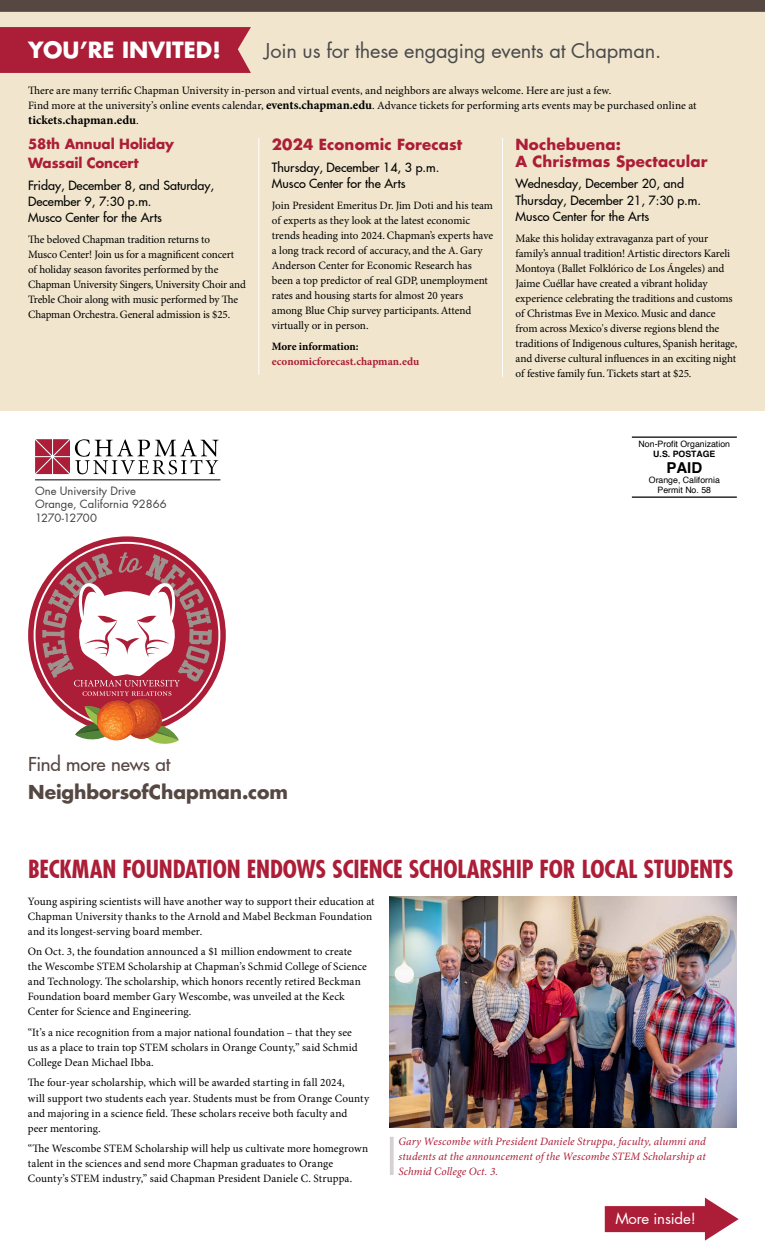
<style>
.page{position:relative;width:765px;height:1260px;background:#fff}
.page>*{position:absolute;margin:0;border:0;box-sizing:border-box;transform-origin:0 0}
.t1{font:700 condensed 24.38px "Futura LT Pro";letter-spacing:-.005em;color:#ac1d37}
.t2{font:700 21.88px "Futura LT Pro";color:#fff}
.t3{font:20px "Futura LT Pro";letter-spacing:-.01em;color:#4a4a4d}
.t4{font:700 18.75px "Futura LT Pro";letter-spacing:-.005em;color:#554742}
.t5{font:500 18.75px "Futura LT Pro";letter-spacing:-.01em;color:#554742}
.t6{font:700 15px/16.2px "Futura LT Pro";letter-spacing:.01em;color:#ac1d37}
.t7{font:15px "Futura LT Pro";letter-spacing:-.01em;color:#fff}
.t8{font:700 15px "Helvetica";color:#000}
.t9{font:700 13.75px/18.8px "Futura LT Pro";letter-spacing:-.005em;color:#ac1d37}
.t10{font:500 12.5px/16.2px "Futura LT Pro";color:#000}
.t11{font:700 12.5px "Minion Pro";color:#000}
.t12{font:11.25px/15px "Minion Pro";letter-spacing:-.005em;color:#000}
.t13{font:italic 11.25px/15px "Minion Pro";letter-spacing:.01em;color:#ac1d37;text-align:justify}
.t14{font:11.25px/13.8px "Futura LT Pro";color:#414042}
.t15{font:700 11.25px "Minion Pro";color:#ac1d37}
.t16{font:700 11.25px "Minion Pro";letter-spacing:-.005em;color:#000}
.t17{font:8.75px/10px "Helvetica";color:#000;text-align:center}
.t18{font:700 8.75px "Helvetica";color:#000}
.s1{font-weight:700;font-size:12.5px}
.s2{font-weight:400;font-size:11.25px}
</style>
<div class="page">
<svg style="left:35px;top:439px;width:184px;height:35px"></svg>
<hr style="left:35px;top:480px;width:185px;height:1px;background:#000">
<svg style="left:605px;top:1198px;width:134px;height:43px"></svg>
<svg style="left:28px;top:536px;width:198px;height:150px"></svg>
<svg style="left:35px;top:543px;width:184px;height:185px"></svg>
<svg style="left:42px;top:552px;width:170px;height:192px"></svg>
<hr style="left:632px;top:437px;width:105px;height:1px;background:#000">
<hr style="left:632px;top:497px;width:105px;height:1px;background:#000">
<div style="left:0;top:12px;width:765px;height:398px;background:#f1e6cd"></div>
<svg style="left:0;top:27px;width:251px;height:46px"></svg>
<div style="left:0;top:0;width:765px;height:12px;background:#554742"></div>
<hr style="left:502px;top:138px;width:1px;height:239px;background:#fff">
<hr style="left:259px;top:138px;width:1px;height:237px;background:#fff">
<svg style="left:390px;top:1137px;width:4px;height:38px"></svg>
<img style="left:390px;top:897px;width:347px;height:231px">
<h2 class="t2" style="left:28px;top:33px;width:194px">YOU’RE INVITED!</h2>
<h3 class="t3" style="left:264px;top:37px;width:398px">Join us for these engaging events at Chapman.</h3>
<p class="t12" style="left:28px;top:83px;width:670px">There are many terrific Chapman University in-person and virtual events, and neighbors are always welcome. Here are just a few.<br>Find more at the university’s online events calendar, <span class="s1">events.chapman.edu</span>. Advance tickets for performing arts events may be purchased online at</p>
<p class="t11" style="left:28px;top:112px;width:112px">tickets.chapman.edu<span class="s2">.</span></p>
<p class="t9" style="left:28px;top:134px;width:147px">58th Annual Holiday<br>Wassail Concert</p>
<p class="t10" style="left:28px;top:177px;width:188px">Friday, December 8, and Saturday,<br>December 9, 7:30 p.m.<br>Musco Center for the Arts</p>
<p class="t12" style="left:28px;top:232px;width:219px">The beloved Chapman tradition returns to<br>Musco Center! Join us for a magnificent concert<br>of holiday season favorites performed by the Chapman University Singers, University Choir and Treble Choir along with music performed by The Chapman Orchestra. General admission is $25.</p>
<p class="t14" style="left:35px;top:483px;width:133px">One University Drive<br>Orange, California 92866<br>1270-12700</p>
<h3 class="t6" style="left:272px;top:136px;width:192px">2024 Economic Forecast</h3>
<p class="t10" style="left:272px;top:159px;width:169px">Thursday, December 14, 3 p.m.<br>Musco Center for the Arts</p>
<p class="t12" style="left:272px;top:198px;width:223px">Join President Emeritus Dr. Jim Doti and his team of experts as they look at the latest economic trends heading into 2024. Chapman’s experts have a long track record of accuracy, and the A. Gary Anderson Center for Economic Research has been a top predictor of real GDP, unemployment rates and housing starts for almost 20 years among Blue Chip survey participants. Attend virtually or in person.</p>
<p class="t16" style="left:272px;top:339px;width:88px">More information:</p>
<p class="t15" style="left:272px;top:354px;width:149px">economicforecast.chapman.edu</p>
<h3 class="t6" style="left:516px;top:136px;width:194px">Nochebuena:<br>A Christmas Spectacular</h3>
<p class="t10" style="left:516px;top:175px;width:187px">Wednesday, December 20, and<br>Thursday, December 21, 7:30 p.m.<br>Musco Center for the Arts</p>
<p class="t12" style="left:516px;top:231px;width:223px">Make this holiday extravaganza part of your family’s annual tradition! Artistic directors Kareli Montoya (Ballet Folklórico de Los Ángeles) and Jaime Cuéllar have created a vibrant holiday experience celebrating the traditions and customs of Christmas Eve in Mexico. Music and dance from across Mexico's diverse regions blend the traditions of Indigenous cultures, Spanish heritage, and diverse cultural influences in an exciting night of festive family fun. Tickets start at $25.</p>
<p class="t17" style="left:639px;top:439px;width:93px">Non-Profit Organization</p>
<p class="t18" style="left:653px;top:448px;width:64px">U.S. POSTAGE</p>
<h3 class="t8" style="left:666px;top:458px;width:37px">PAID</h3>
<p class="t17" style="left:649px;top:475px;width:72px">Orange, California<br>Permit No. 58</p>
<h3 class="t5" style="left:28px;top:750px;width:144px">Find more news at</h3>
<h3 class="t4" style="left:28px;top:777px;width:261px">NeighborsofChapman.com</h3>
<h1 class="t1" style="left:28px;top:853px;width:707px">BECKMAN FOUNDATION ENDOWS SCIENCE SCHOLARSHIP FOR LOCAL STUDENTS</h1>
<p class="t12" style="left:28px;top:894px;width:348px">Young aspiring scientists will have another way to support their education at<br>Chapman University thanks to the Arnold and Mabel Beckman Foundation and its longest-serving board member.</p>
<p class="t12" style="left:28px;top:945px;width:341px">On Oct. 3, the foundation announced a $1 million endowment to create the Wescombe STEM Scholarship at Chapman’s Schmid College of Science and Technology. The scholarship, which honors recently retired Beckman Foundation board member Gary Wescombe, was unveiled at the Keck Center for Science and Engineering.</p>
<p class="t12" style="left:28px;top:1025px;width:331px">“It’s a nice recognition from a major national foundation – that they see us as a place to train top STEM scholars in Orange County,” said Schmid<br>College Dean Michael Ibba.</p>
<p class="t12" style="left:28px;top:1076px;width:343px">The four-year scholarship, which will be awarded starting in fall 2024,<br>will support two students each year. Students must be from Orange County and majoring in a science field. These scholars receive both faculty and peer mentoring.</p>
<p class="t12" style="left:28px;top:1141px;width:342px">“The Wescombe STEM Scholarship will help us cultivate more homegrown talent in the sciences and send more Chapman graduates to Orange<br>County’s STEM industry,” said Chapman President Daniele C. Struppa.</p>
<p class="t13" style="left:399px;top:1134px;width:309px">Gary Wescombe with President Daniele Struppa, faculty, alumni and students at the announcement of the Wescombe STEM Scholarship at Schmid College Oct. 3.</p>
<h3 class="t7" style="left:615px;top:1209px;width:82px">More inside!</h3>
</div>
